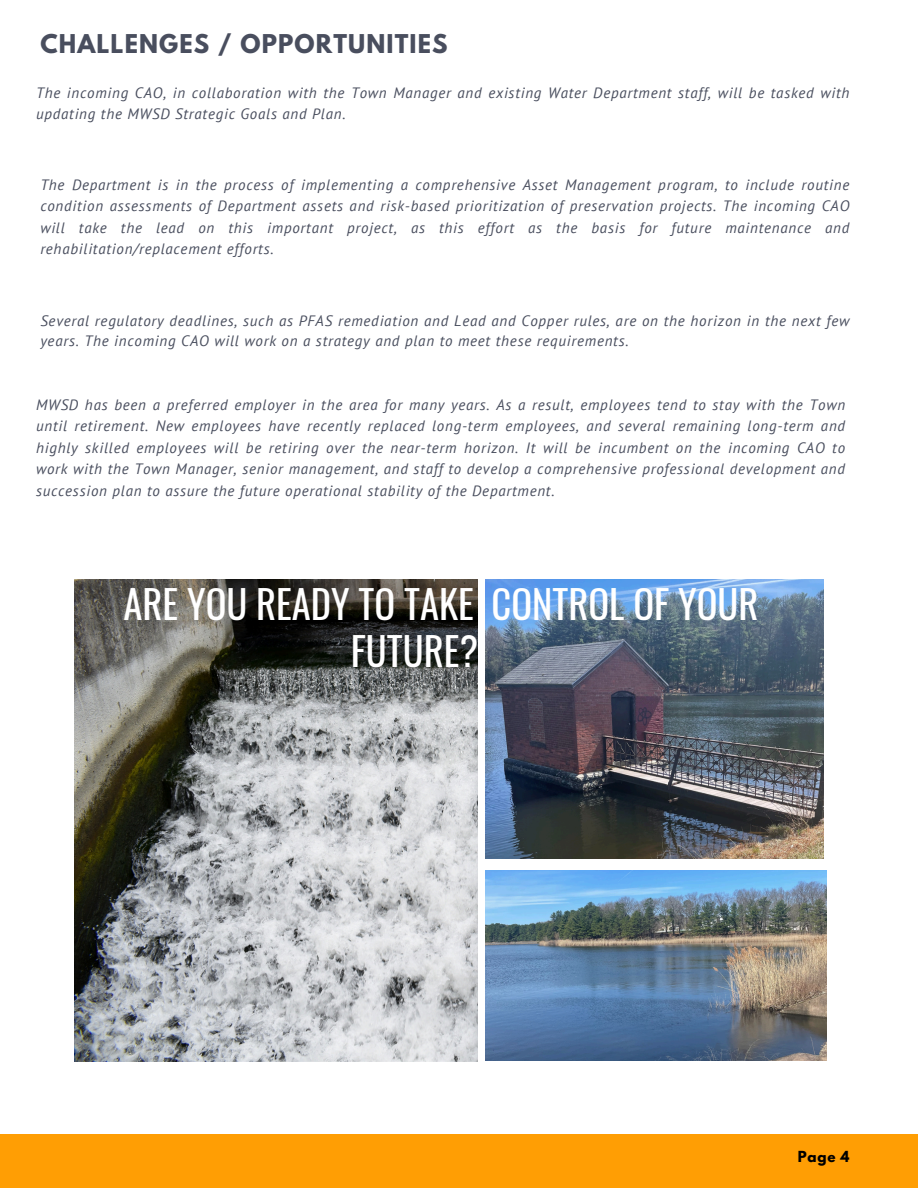
<style>
.page{position:relative;width:918px;height:1188px;background:#fff}
.page>*{position:absolute;margin:0;border:0;box-sizing:border-box;transform-origin:0 0}
.t1{font:38.55px/47.2px "Oswald";color:#fff}
.t2{font:700 22.95px "League Spartan";letter-spacing:.05em;color:#494e5e}
.t3{font:italic 15px/21.3px "PT Sans";letter-spacing:.05em;color:#494e5e}
.t4{font:700 13.5px "League Spartan";color:#000}
</style>
<div class="page">
<div style="left:0;top:1134px;width:918px;height:54px;background:#ff9e04"></div>
<img style="left:485px;top:580px;width:339px;height:279px">
<img style="left:74px;top:580px;width:403px;height:481px">
<img style="left:485px;top:870px;width:341px;height:190px">
<p class="t2" style="left:40px;top:33px;width:409px">CHALLENGES / OPPORTUNITIES</p>
<h1 class="t3" style="left:36px;top:81px;width:815px">The incoming CAO, in collaboration with the Town Manager and existing Water Department staff, will be tasked with updating the MWSD Strategic Goals and Plan.</h1>
<p class="t3" style="left:40px;top:174px;width:811px;text-align:justify">The Department is in the process of implementing a comprehensive Asset Management program, to include routine condition assessments of Department assets and risk-based prioritization of preservation projects. The incoming CAO will take the lead on this important project, as this effort as the basis for future maintenance and rehabilitation/replacement efforts.</p>
<p class="t3" style="left:40px;top:310px;width:811px;line-height:20.2px">Several regulatory deadlines, such as PFAS remediation and Lead and Copper rules, are on the horizon in the next few years. The incoming CAO will work on a strategy and plan to meet these requirements.</p>
<p class="t3" style="left:36px;top:394px;width:811px;text-align:justify">MWSD has been a preferred employer in the area for many years. As a result, employees tend to stay with the Town until retirement. New employees have recently replaced long-term employees, and several remaining long-term and highly skilled employees will be retiring over the near-term horizon. It will be incumbent on the incoming CAO to work with the Town Manager, senior management, and staff to develop a comprehensive professional development and succession plan to assure the future operational stability of the Department.</p>
<h3 class="t1" style="left:351px;top:579px;width:409px;text-indent:-227px">ARE YOU READY TO TAKE CONTROL OF YOUR<br>FUTURE?</h3>
<p class="t4" style="left:798px;top:1150px;width:53px">Page 4</p>
</div>
